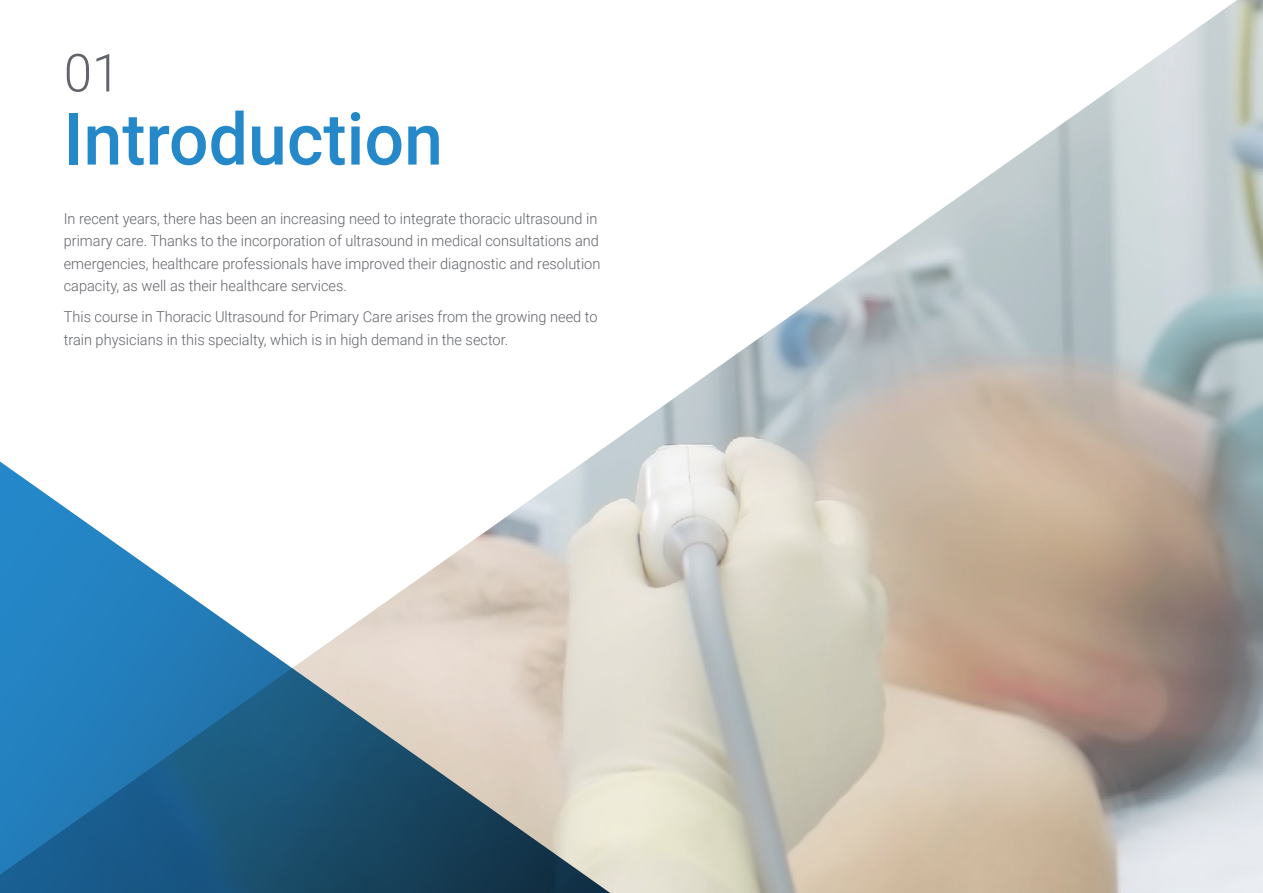
<style>
.page{position:relative;width:1263px;height:893px;background:#fff}
.page>*{position:absolute;margin:0;border:0;box-sizing:border-box;transform-origin:0 0}
.t1{font:500 72px "Roboto";color:#2488c9}
.t2{font:300 52.5px "Roboto";color:#61646a}
.t3{font:300 15px/22.5px "Roboto";color:#61646a}
</style>
<div class="page">
<img style="left:607px;top:0;width:656px;height:893px">
<svg style="left:0;top:446px;width:640px;height:447px"></svg>
<h2 class="t2" style="left:64px;top:36px;width:58px">01</h2>
<h1 class="t1" style="left:64px;top:89px;width:381px">Introduction</h1>
<p class="t3" style="left:64px;top:207px;width:538px">In recent years, there has been an increasing need to integrate thoracic ultrasound in primary care. Thanks to the incorporation of ultrasound in medical consultations and emergencies, healthcare professionals have improved their diagnostic and resolution capacity, as well as their healthcare services.</p>
<p class="t3" style="left:64px;top:305px;width:535px">This course in Thoracic Ultrasound for Primary Care arises from the growing need to train physicians in this specialty, which is in high demand in the sector.</p>
</div>
